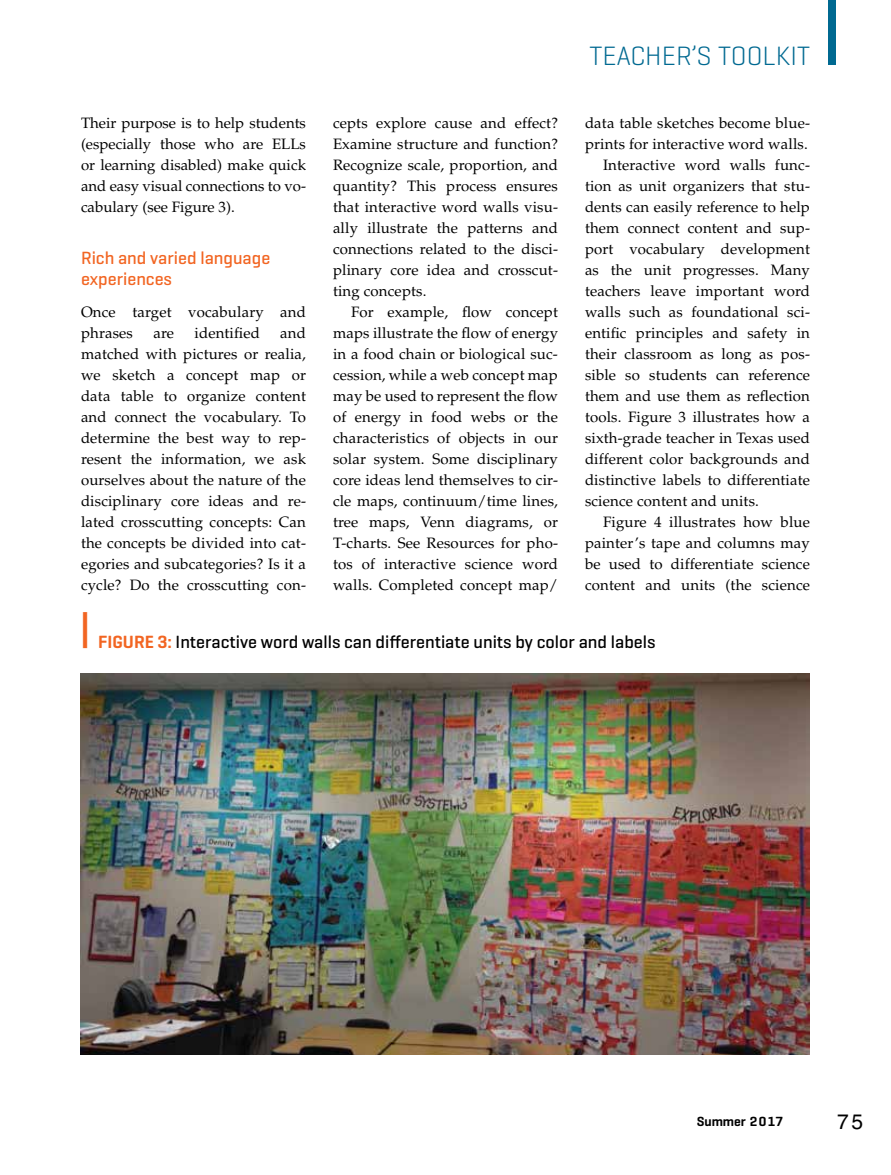
<style>
.page{position:relative;width:891px;height:1175px;background:#fff}
.page>*{position:absolute;margin:0;border:0;box-sizing:border-box;transform-origin:0 0}
.t1{font:300 27px "Geogrotesque";color:#006991}
.t2{font:21px "Helvetica LT Std";color:#000}
.t3{font:500 18px "Geogrotesque";color:#000}
.t4{font:500 18px/21px "Geogrotesque";color:#f26522}
.t5{font:15px/21px "Palatino LT Std";letter-spacing:.01em;color:#000;text-align:justify}
.t6{font:600 13.5px "Geogrotesque";color:#000}
.s1{font-weight:600;color:#f26522}
</style>
<div class="page">
<div style="left:829px;top:0;width:7px;height:64px;background:#006991"></div>
<img style="left:80px;top:673px;width:730px;height:381px">
<h1 class="t1" style="left:590px;top:38px;width:222px">TEACHER’S TOOLKIT</h1>
<p class="t5" style="left:333px;top:112px;width:227px">cepts explore cause and effect?<br>Examine structure and function?<br>Recognize scale, proportion, and quantity? This process ensures that interactive word walls visu&shy;ally illustrate the patterns and connections related to the disci&shy;plinary core idea and crosscut&shy;ting concepts.</p>
<p class="t5" style="left:333px;top:301px;width:227px;text-indent:18px">For example, flow concept maps illustrate the flow of energy in a food chain or biological suc&shy;cession, while a web concept map may be used to represent the flow of energy in food webs or the characteristics of objects in our solar system. Some disciplinary core ideas lend themselves to cir&shy;cle maps, continuum/time lines, tree maps, Venn diagrams, or T-charts. See Resources for pho&shy;tos of interactive science word walls. Completed concept map/</p>
<p class="t5" style="left:585px;top:112px;width:227px">data table sketches become blue-</p>
<p class="t5" style="left:585px;top:133px;width:224px">prints for interactive word walls.</p>
<p class="t5" style="left:603px;top:154px;width:209px">Interactive word walls func-</p>
<p class="t5" style="left:585px;top:175px;width:227px">tion as unit organizers that stu-</p>
<p class="t5" style="left:585px;top:196px;width:226px">dents can easily reference to help</p>
<p class="t5" style="left:585px;top:217px;width:227px">them connect content and sup-</p>
<p class="t5" style="left:585px;top:238px;width:227px">port vocabulary development</p>
<p class="t5" style="left:585px;top:259px;width:227px">as the unit progresses. Many</p>
<p class="t5" style="left:585px;top:280px;width:227px">teachers leave important word</p>
<p class="t5" style="left:585px;top:301px;width:227px">walls such as foundational sci-</p>
<p class="t5" style="left:585px;top:322px;width:227px">entific principles and safety in</p>
<p class="t5" style="left:585px;top:343px;width:227px">their classroom as long as pos-</p>
<p class="t5" style="left:585px;top:364px;width:227px">sible so students can reference</p>
<p class="t5" style="left:585px;top:385px;width:227px">them and use them as reflection</p>
<p class="t5" style="left:585px;top:406px;width:227px">tools. Figure 3 illustrates how a</p>
<p class="t5" style="left:585px;top:427px;width:227px">sixth-grade teacher in Texas used</p>
<p class="t5" style="left:585px;top:448px;width:226px">different color backgrounds and</p>
<p class="t5" style="left:585px;top:469px;width:226px">distinctive labels to differentiate</p>
<p class="t5" style="left:585px;top:490px;width:175px">science content and units.</p>
<p class="t5" style="left:603px;top:511px;width:208px">Figure 4 illustrates how blue</p>
<p class="t5" style="left:585px;top:532px;width:226px">painter’s tape and columns may</p>
<p class="t5" style="left:585px;top:553px;width:226px">be used to differentiate science</p>
<p class="t5" style="left:585px;top:574px;width:227px">content and units (the science</p>
<p class="t3" style="left:80px;top:630px;width:577px"><sup>|</sup> <span class="s1">FIGURE 3:</span> Interactive word walls can differentiate units by color and labels</p>
<p class="t5" style="left:81px;top:112px;width:227px">Their purpose is to help students (especially those who are ELLs or learning disabled) make quick and easy visual connections to vo&shy;cabulary (see Figure 3).</p>
<p class="t4" style="left:81px;top:247px;width:191px">Rich and varied language experiences</p>
<p class="t5" style="left:81px;top:301px;width:227px">Once target vocabulary and phrases</p>
<p class="t5" style="left:153px;top:322px;width:22px">are</p>
<p class="t5" style="left:195px;top:322px;width:67px">identified</p>
<p class="t5" style="left:81px;top:322px;width:227px;text-indent:199px">and matched with pictures or realia, we sketch a concept map or data table to organize content and connect the vocabulary. To determine the best way to rep&shy;resent the information, we ask ourselves about the nature of the disciplinary core ideas and re&shy;lated crosscutting concepts: Can the concepts be divided into cat&shy;egories and subcategories? Is it a cycle? Do the crosscutting con-</p>
<p class="t6" style="left:697px;top:1113px;width:88px">Summer 2017</p>
<h2 class="t2" style="left:837px;top:1108px;width:28px">75</h2>
</div>
